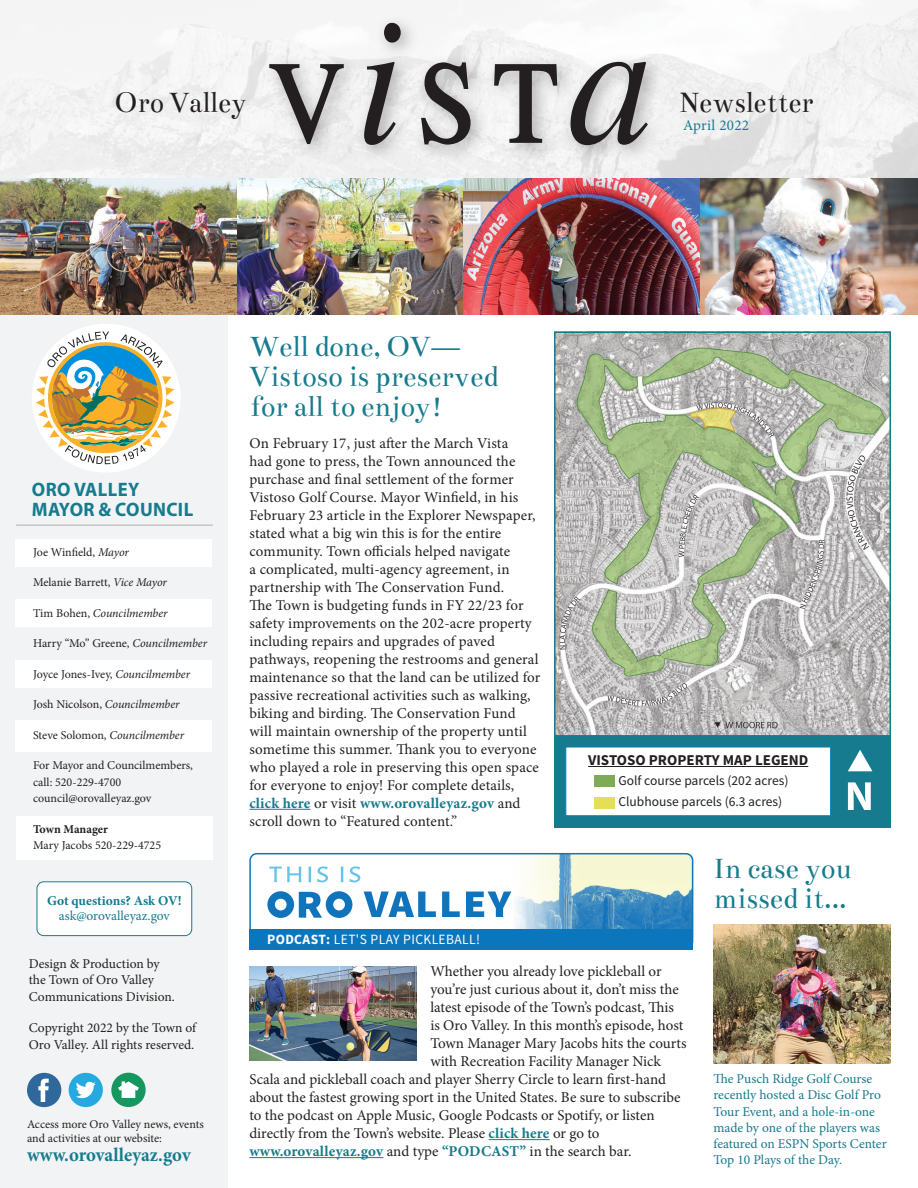
<style>
.page{position:relative;width:918px;height:1188px;background:#fff}
.page>*{position:absolute;margin:0;border:0;box-sizing:border-box;transform-origin:0 0}
.Content_title{font:31.5px/30px "Bentham";color:#167b8e;scale:.95 1}
.Header_sub{font:31.5px "Bentham";color:#231f20;scale:.92 1}
.Mayor_s_Message_Body{font:700 19.5px "Myriad Pro";letter-spacing:.02em;color:#167b8e;scale:.96 1}
.t1{font:700 19.5px "Minion Pro";color:#167b8e;scale:.96 1}
.Content_body{font:15px/18px "Minion Pro";letter-spacing:.005em;color:#231f20}
.Content_body-2{font:700 15px "Minion Pro";letter-spacing:.01em;color:#157b8c}
.t2{font:700 15px "Source Sans Pro";color:#231f20}
.Header_date{font:15px "Minion Pro";letter-spacing:.02em;color:#167b8e}
.Content_title-2{font:14.1px "Source Sans Pro";letter-spacing:.03em;color:#fff;scale:.95 1}
.Content_body-3{font:13.5px/16.2px "Minion Pro";letter-spacing:-.005em;color:#167b8e}
.Sidebar_xsmall{font:13.5px/16.5px "Minion Pro";color:#231f20}
.t3{font:13.5px "Source Sans Pro";color:#231f20}
.t4{font:700 13.5px "Minion Pro";letter-spacing:-.005em;color:#167b8e}
.Sidebar_Mayor__Counc{font:12px/13.5px "Minion Pro";color:#231f20}
.t5{font:italic 12px "Minion Pro";letter-spacing:-.005em;color:#231f20}
.t6{font:700 12px "Minion Pro";letter-spacing:-.005em;color:#231f20}
.s1{font-style:italic}
.s2{font-style:normal}
.s3{font-weight:700;color:#157b8c}
.s4{font-weight:700}
.s5{font-weight:400;color:#231f20}
</style>
<div class="page">
<svg style="left:0;top:0;width:918px;height:178px;fill:#f4f4f4"></svg>
<div style="left:260px;top:13px;width:406px;height:152px;background:#231f20;opacity:.35"></div>
<svg style="left:269px;top:23px;width:379px;height:122px"></svg>
<div style="left:0;top:314px;width:228px;height:874px;background:#f2f3f4"></div>
<hr style="left:16px;top:524px;width:197px;height:2px;background:#231f20">
<div style="left:15px;top:720px;width:197px;height:32px;background:#fff"></div>
<div style="left:15px;top:599px;width:197px;height:28px;background:#fff"></div>
<div style="left:15px;top:539px;width:197px;height:27px;background:#fff"></div>
<div style="left:15px;top:661px;width:197px;height:27px;background:#fff"></div>
<div style="left:16px;top:816px;width:197px;height:44px;background:#fff"></div>
<div style="left:37px;top:882px;width:155px;height:54px;background:#fff;border-radius:7px"></div>
<div style="left:37px;top:881px;width:155px;height:55px;border:1px solid #167b8e;border-radius:7px"></div>
<div style="left:32px;top:324px;width:149px;height:149px;background:#fff;border-radius:50%"></div>
<svg style="left:36px;top:331px;width:139px;height:133px"></svg>
<img style="left:515px;top:854px;width:178px;height:75px">
<div style="left:249px;top:853px;width:444px;height:96px;border:2px solid #0c76bc;border-radius:7px"></div>
<img style="left:700px;top:178px;width:218px;height:136px">
<svg style="left:69px;top:1073px;width:34px;height:34px"></svg>
<svg style="left:27px;top:1073px;width:34px;height:34px"></svg>
<svg style="left:111px;top:1073px;width:35px;height:34px"></svg>
<hr style="left:249px;top:809px;width:62px;height:1px;background:#157b8c">
<img style="left:236px;top:178px;width:464px;height:136px">
<img style="left:0;top:178px;width:236px;height:136px">
<img style="left:557px;top:335px;width:331px;height:399px">
<div style="left:554px;top:332px;width:337px;height:405px;border:2px solid #167b8e"></div>
<div style="left:554px;top:736px;width:337px;height:91px;background:#167b8e"></div>
<div style="left:565px;top:747px;width:266px;height:69px;background:#fff;border:1px solid #0b7cb7"></div>
<hr style="left:588px;top:766px;width:220px;height:1px;background:#231f20">
<div style="left:594px;top:775px;width:21px;height:12px;background:#7eac54"></div>
<div style="left:594px;top:797px;width:21px;height:12px;background:#e5df55"></div>
<svg style="left:848px;top:782px;width:23px;height:28px"></svg>
<svg style="left:848px;top:750px;width:24px;height:21px"></svg>
<hr style="left:489px;top:1139px;width:61px;height:1px;background:#157b8c">
<hr style="left:249px;top:1157px;width:134px;height:1px;background:#157b8c">
<div style="left:249px;top:929px;width:444px;height:21px;background:#0c76bc"></div>
<svg style="left:269px;top:867px;width:32px;height:15px"></svg>
<svg style="left:309px;top:867px;width:2px;height:15px"></svg>
<svg style="left:317px;top:866px;width:11px;height:16px"></svg>
<svg style="left:341px;top:867px;width:2px;height:15px"></svg>
<svg style="left:349px;top:866px;width:11px;height:16px"></svg>
<svg style="left:267px;top:891px;width:85px;height:27px"></svg>
<svg style="left:364px;top:892px;width:72px;height:25px"></svg>
<svg style="left:442px;top:892px;width:18px;height:25px"></svg>
<svg style="left:466px;top:892px;width:45px;height:25px"></svg>
<img style="left:249px;top:966px;width:168px;height:95px">
<img style="left:713px;top:925px;width:178px;height:139px">
<p class="Header_sub" style="left:115px;top:85px;width:144px">Oro Valley</p>
<p class="Header_sub" style="left:680px;top:85px;width:147px">Newsletter</p>
<p class="Header_date" style="left:683px;top:116px;width:67px">April 2022</p>
<p class="Mayor_s_Message_Body" style="left:32px;top:477px;width:114px">ORO VALLEY</p>
<p class="Mayor_s_Message_Body" style="left:32px;top:497px;width:170px">MAYOR &amp; COUNCIL</p>
<p class="Sidebar_Mayor__Counc" style="left:33px;top:545px;width:97px">Joe Winfield, <span class="s1">Mayor</span></p>
<p class="Sidebar_Mayor__Counc" style="left:33px;top:576px;width:135px">Melanie Barrett, <span class="s1">Vice Mayor</span></p>
<p class="t5" style="left:33px;top:605px;width:136px"><span class="s2">Tim Bohen,</span> Councilmember</p>
<p class="Sidebar_Mayor__Counc" style="left:33px;top:637px;width:176px">Harry “Mo” Greene, <span class="s1">Councilmember</span></p>
<p class="Sidebar_Mayor__Counc" style="left:33px;top:667px;width:159px">Joyce Jones-Ivey, <span class="s1">Councilmember</span></p>
<p class="Sidebar_Mayor__Counc" style="left:33px;top:698px;width:148px">Josh Nicolson, <span class="s1">Councilmember</span></p>
<p class="Sidebar_Mayor__Counc" style="left:33px;top:728px;width:152px">Steve Solomon, <span class="s1">Councilmember</span></p>
<p class="Sidebar_Mayor__Counc" style="left:33px;top:759px;width:161px">For Mayor and Councilmembers,</p>
<p class="Sidebar_Mayor__Counc" style="left:33px;top:775px;width:90px">call: 520-229-4700</p>
<p class="Sidebar_Mayor__Counc" style="left:33px;top:792px;width:120px">council@orovalleyaz.gov</p>
<p class="t6" style="left:33px;top:821px;width:76px">Town Manager</p>
<p class="Sidebar_Mayor__Counc" style="left:33px;top:839px;width:130px">Mary Jacobs 520-229-4725</p>
<p class="t4" style="left:47px;top:891px;width:136px">Got questions? Ask OV!</p>
<p class="Content_body-3" style="left:59px;top:907px;width:112px">ask@orovalleyaz.gov</p>
<p class="Sidebar_xsmall" style="left:29px;top:955px;width:132px">Design &amp; Production by</p>
<p class="Sidebar_xsmall" style="left:29px;top:972px;width:148px">the Town of Oro Valley<br>Communications Division.</p>
<p class="Sidebar_xsmall" style="left:29px;top:1020px;width:169px">Copyright 2022 by the Town of<br>Oro Valley. All rights reserved.</p>
<p class="Sidebar_Mayor__Counc" style="left:27px;top:1118px;width:178px">Access more Oro Valley news, events and activities at our website:</p>
<p class="t1" style="left:27px;top:1141px;width:172px">www.orovalleyaz.gov</p>
<p class="Content_title" style="left:249px;top:332px;width:263px">Well done, OV—<br>Vistoso is preserved for all to enjoy!</p>
<p class="Content_body" style="left:249px;top:434px;width:292px">On February 17, just after the March Vista<br>had gone to press, the Town announced the purchase and final settlement of the former Vistoso Golf Course. Mayor Winfield, in his February 23 article in the Explorer Newspaper, stated what a big win this is for the entire community. Town officials helped navigate<br>a complicated, multi-agency agreement, in partnership with The Conservation Fund.<br>The Town is budgeting funds in FY 22/23 for safety improvements on the 202-acre property including repairs and upgrades of paved pathways, reopening the restrooms and general maintenance so that the land can be utilized for passive recreational activities such as walking, biking and birding. The Conservation Fund will maintain ownership of the property until sometime this summer. Thank you to everyone who played a role in preserving this open space for everyone to enjoy! For complete details, <span class="s3">click here</span> or visit <span class="s3">www.orovalleyaz.gov</span> and scroll down to “Featured content.”</p>
<p class="Content_title-2" style="left:267px;top:930px;width:226px"><span class="s4">PODCAST:</span> LET'S PLAY PICKLEBALL!</p>
<p class="t2" style="left:588px;top:750px;width:222px">VISTOSO PROPERTY MAP LEGEND</p>
<p class="t3" style="left:618px;top:772px;width:172px">Golf course parcels (202 acres)</p>
<p class="t3" style="left:618px;top:793px;width:165px">Clubhouse parcels (6.3 acres)</p>
<p class="Content_title" style="left:713px;top:853px;width:147px">In case you missed it...</p>
<p class="Content_body" style="left:430px;top:962px;width:233px">Whether you already love pickleball or</p>
<p class="Content_body" style="left:430px;top:980px;width:250px">you’re just curious about it, don’t miss the</p>
<p class="Content_body" style="left:430px;top:998px;width:245px">latest episode of the Town’s podcast, This</p>
<p class="Content_body" style="left:430px;top:1016px;width:255px">is Oro Valley. In this month’s episode, host</p>
<p class="Content_body" style="left:430px;top:1034px;width:258px">Town Manager Mary Jacobs hits the courts</p>
<p class="Content_body" style="left:430px;top:1052px;width:232px">with Recreation Facility Manager Nick</p>
<p class="Content_body" style="left:249px;top:1070px;width:418px">Scala and pickleball coach and player Sherry Circle to learn first-hand</p>
<p class="Content_body" style="left:249px;top:1088px;width:433px">about the fastest growing sport in the United States. Be sure to subscribe</p>
<p class="Content_body" style="left:249px;top:1106px;width:407px">to the podcast on Apple Music, Google Podcasts or Spotify, or listen</p>
<p class="Content_body" style="left:249px;top:1124px;width:352px">directly from the Town’s website. Please <span class="s3">click here</span> or go to</p>
<p class="Content_body-2" style="left:249px;top:1141px;width:384px">www.orovalleyaz.gov <span class="s5">and type</span> “PODCAST” <span class="s5">in the search bar.</span></p>
<p class="Content_body-3" style="left:713px;top:1071px;width:175px">The Pusch Ridge Golf Course recently hosted a Disc Golf Pro<br>Tour Event, and a hole-in-one made by one of the players was featured on ESPN Sports Center<br>Top 10 Plays of the Day.</p>
</div>
